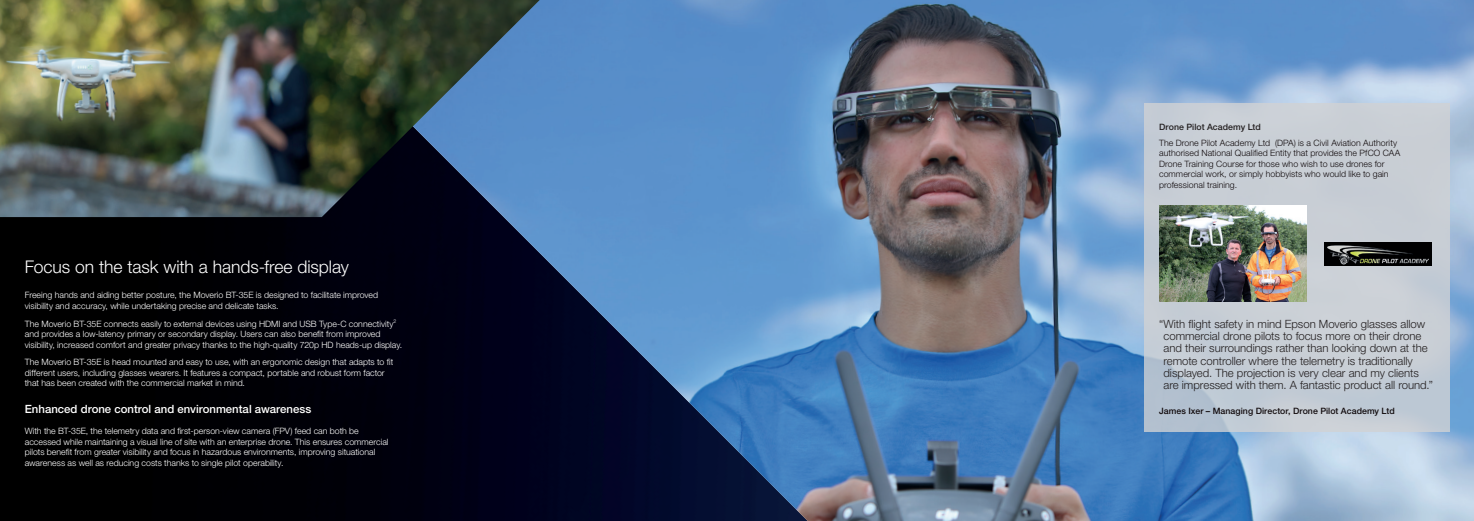
<style>
.page{position:relative;width:1474px;height:521px;background:#fff}
.page>*{position:absolute;margin:0;border:0;box-sizing:border-box;transform-origin:0 0}
.t1{font:300 17.5px "Helvetica Neue LT Pro";letter-spacing:-.005em;color:#fff}
.t2{font:300 11.38px/12.2px "Helvetica Neue LT Pro";color:#231f20}
.t3{font:500 11.38px "Helvetica Neue LT Pro";color:#fff}
.t4{font:300 8.75px/10.5px "Helvetica Neue LT Pro";color:#fff}
.t5{font:300 8.75px/10.5px "Helvetica Neue LT Pro";letter-spacing:.005em;color:#110a0c}
.t6{font:500 8.75px "Helvetica Neue LT Pro";letter-spacing:.005em;color:#110a0c}
.t7{font:500 8.75px "Helvetica Neue LT Pro";letter-spacing:.005em;color:#231f20}
</style>
<div class="page">
<div style="left:0;top:217px;width:286px;height:304px;background:#000"></div>
<div style="left:286px;top:217px;width:97px;height:304px;background:#00000a"></div>
<img style="left:383px;top:0;width:1090px;height:521px">
<img style="left:0;top:0;width:539px;height:217px">
<div style="left:1143px;top:103px;width:306px;height:329px;background:#c8ced5"></div>
<div style="left:1323px;top:243px;width:108px;height:23px;background:#000001"></div>
<img style="left:1327px;top:245px;width:101px;height:20px">
<img style="left:1159px;top:206px;width:147px;height:96px">
<h1 class="t1" style="left:25px;top:256px;width:326px">Focus on the task with a hands-free display</h1>
<p class="t4" style="left:25px;top:289px;width:355px">Freeing hands and aiding better posture, the Moverio BT-35E is designed to facilitate improved visibility and accuracy, while undertaking precise and delicate tasks.</p>
<p class="t4" style="left:25px;top:318px;width:379px">The Moverio BT-35E connects easily to external devices using HDMI and USB Type-C connectivity<sup>2 </sup>and provides a low-latency primary or secondary display. Users can also benefit from improved visibility, increased comfort and greater privacy thanks to the high-quality 720p HD heads-up display.</p>
<p class="t4" style="left:25px;top:357px;width:370px">The Moverio BT-35E is head mounted and easy to use, with an ergonomic design that adapts to fit different users, including glasses wearers. It features a compact, portable and robust form factor that has been created with the commercial market in mind.</p>
<h2 class="t3" style="left:25px;top:402px;width:288px">Enhanced drone control and environmental awareness</h2>
<p class="t4" style="left:25px;top:426px;width:365px">With the BT-35E, the telemetry data and first-person-view camera (FPV) feed can both be accessed while maintaining a visual line of site with an enterprise drone. This ensures commercial pilots benefit from greater visibility and focus in hazardous environments, improving situational awareness as well as reducing costs thanks to single pilot operability.</p>
<p class="t7" style="left:1159px;top:122px;width:103px">Drone Pilot Academy Ltd</p>
<p class="t5" style="left:1159px;top:137px;width:243px">The Drone Pilot Academy Ltd (DPA) is a Civil Aviation Authority authorised National Qualified Entity that provides the PfCO CAA Drone Training Course for those who wish to use drones for commercial work, or simply hobbyists who would like to gain professional training.</p>
<p class="t2" style="left:1163px;top:317px;width:271px;text-indent:-4px">“With flight safety in mind Epson Moverio glasses allow commercial drone pilots to focus more on their drone and their surroundings rather than looking down at the remote controller where the telemetry is traditionally displayed. The projection is very clear and my clients are impressed with them. A fantastic product all round.”</p>
<p class="t6" style="left:1159px;top:405px;width:237px">James Ixer – Managing Director, Drone Pilot Academy Ltd</p>
</div>
